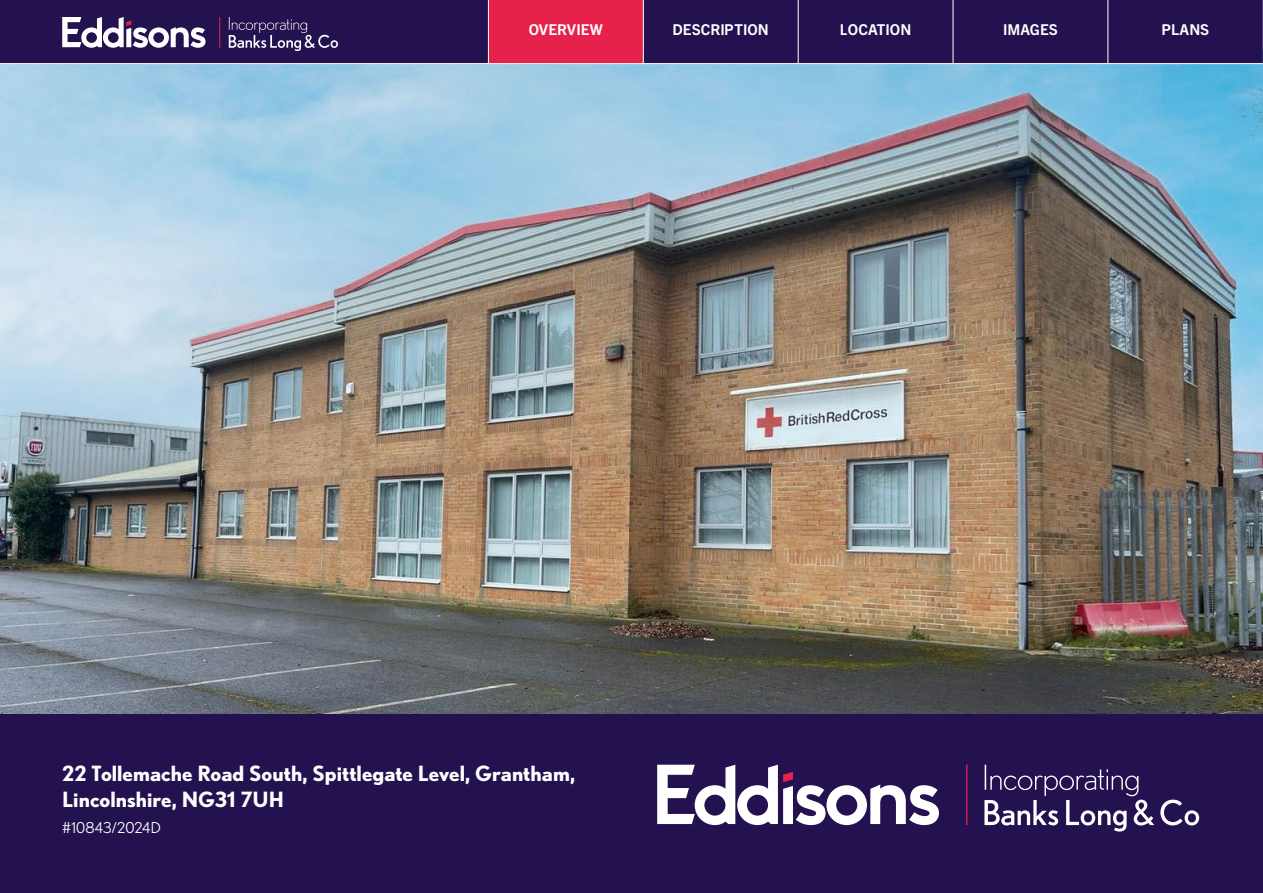
<style>
.page{position:relative;width:1263px;height:893px;background:#fff}
.page>*{position:absolute;margin:0;border:0;box-sizing:border-box;transform-origin:0 0}
.t1{font:700 21px/25.2px "Nobel";color:#fff}
.t2{font:700 15px "Trade Gothic Next LT Pro";color:#fff}
.t3{font:15px "Nobel";letter-spacing:.005em;color:#fff}
</style>
<div class="page">
<img style="left:0;top:64px;width:1263px;height:650px">
<div style="left:0;top:714px;width:1263px;height:179px;background:#23124f"></div>
<svg style="left:657px;top:765px;width:282px;height:60px"></svg>
<hr style="left:966px;top:765px;width:1px;height:60px;background:#e6224b">
<svg style="left:984px;top:765px;width:215px;height:66px"></svg>
<div style="left:0;top:0;width:1263px;height:63px;background:#23124f"></div>
<div style="left:488px;top:0;width:118px;height:64px;background:#e6224b"></div>
<svg style="left:607px;top:0;width:118px;height:64px;background:#621c51"></svg>
<div style="left:725px;top:0;width:119px;height:64px;background:#23124f"></div>
<div style="left:844px;top:0;width:118px;height:64px;background:#23124f"></div>
<div style="left:962px;top:0;width:118px;height:64px;background:#23124f"></div>
<div style="left:1080px;top:0;width:119px;height:64px;background:#23124f"></div>
<svg style="left:62px;top:17px;width:144px;height:31px"></svg>
<hr style="left:219px;top:17px;width:1px;height:31px;background:#e6224b">
<svg style="left:229px;top:17px;width:109px;height:34px;background:#46386b"></svg>
<p class="t2" style="left:529px;top:19px;width:76px">OVERVIEW</p>
<p class="t2" style="left:673px;top:19px;width:98px">DESCRI PTION</p>
<p class="t2" style="left:840px;top:19px;width:61px">LOCATION</p>
<p class="t2" style="left:1003px;top:19px;width:56px">IMAGES</p>
<p class="t2" style="left:1162px;top:19px;width:49px">PLANS</p>
<p class="t1" style="left:62px;top:761px;width:515px">22 Tollemache Road South, Spittlegate Level, Grantham,<br>Lincolnshire, NG31 7UH</p>
<p class="t3" style="left:62px;top:819px;width:100px">#10843/2024D</p>
</div>
